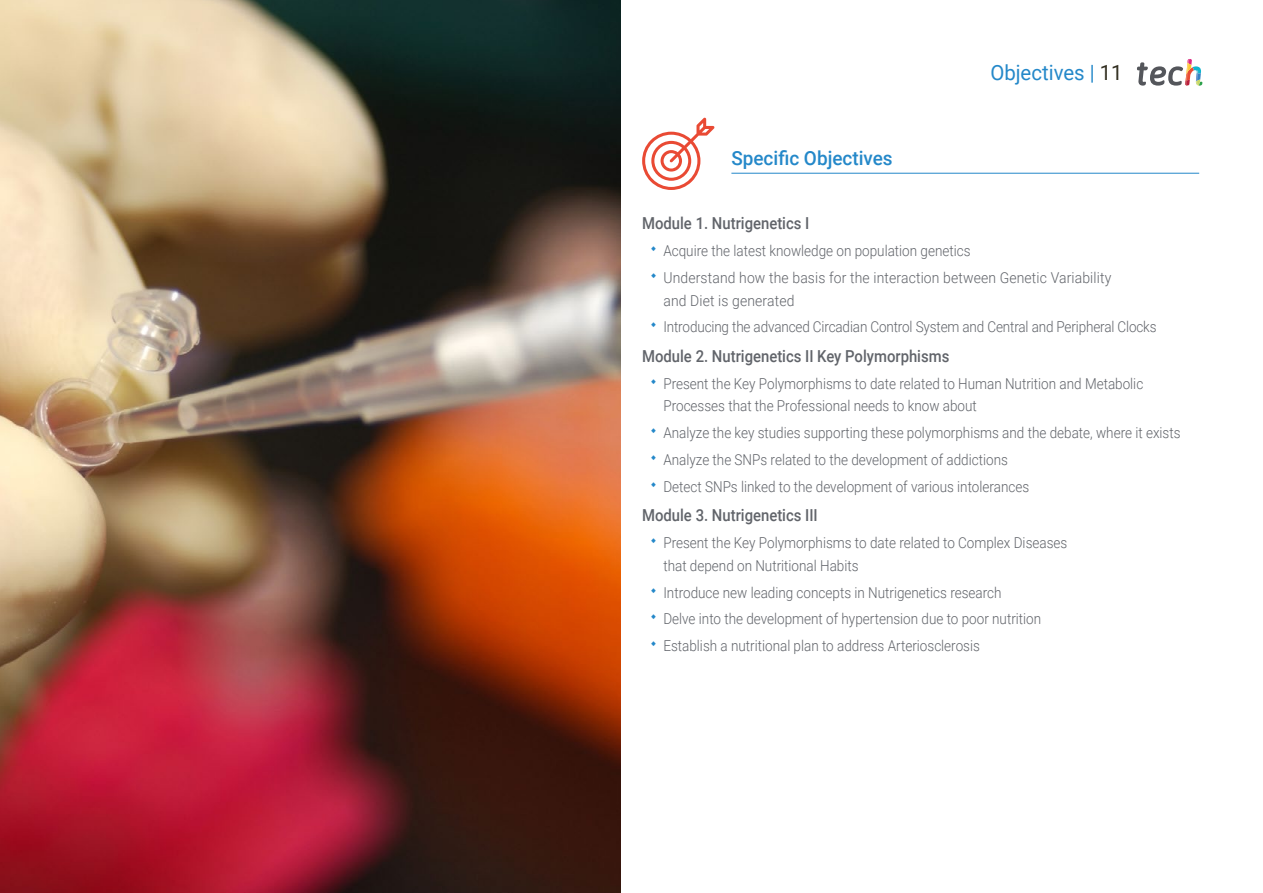
<style>
.page{position:relative;width:1263px;height:893px;background:#fff}
.page>*{position:absolute;margin:0;border:0;box-sizing:border-box;transform-origin:0 0}
.t1{font:21px "Roboto";color:#2488c9}
.t2{font:500 19.5px "Roboto";color:#2488c9}
.t3{font:500 16.5px "Roboto";color:#61646a;scale:.9 1}
.t4{font:300 15px/26.7px "Roboto";color:#61646a;scale:.9 1}
.t5{font:300 15px/26.7px "Roboto";color:#61646a;scale:.93 1}
.s1{color:#312e20}
</style>
<div class="page">
<svg style="left:1137px;top:59px;width:65px;height:27px"></svg>
<img style="left:0;top:0;width:621px;height:893px">
<hr style="left:731px;top:173px;width:468px;height:1px;background:#2488c9">
<svg style="left:642px;top:118px;width:72px;height:72px"></svg>
<h2 class="t2" style="left:731px;top:144px;width:163px">Specific Objectives</h2>
<h1 class="t1" style="left:990px;top:57px;width:134px">Objectives | <span class="s1">11</span></h1>
<p class="t3" style="left:642px;top:212px;width:187px">Module 1. Nutrigenetics I</p>
<p class="t4" style="left:663px;top:237px;width:499px">Acquire the latest knowledge on population genetics<br>Understand how the basis for the interaction between Genetic Variability</p>
<p class="t5" style="left:663px;top:286px;width:532px">and Diet is generated<br>Introducing the advanced Circadian Control System and Central and Peripheral Clocks</p>
<p class="t3" style="left:642px;top:345px;width:343px">Module 2. Nutrigenetics II Key Polymorphisms</p>
<p class="t4" style="left:663px;top:372px;width:535px;line-height:22.5px">Present the Key Polymorphisms to date related to Human Nutrition and Metabolic<br>Processes that the Professional needs to know about</p>
<p class="t4" style="left:663px;top:419px;width:576px">Analyze the key studies supporting these polymorphisms and the debate, where it exists<br>Analyze the SNPs related to the development of addictions<br>Detect SNPs linked to the development of various intolerances</p>
<p class="t3" style="left:642px;top:504px;width:197px">Module 3. Nutrigenetics III</p>
<p class="t4" style="left:663px;top:531px;width:450px;line-height:22.5px">Present the Key Polymorphisms to date related to Complex Diseases that depend on Nutritional Habits</p>
<p class="t4" style="left:663px;top:578px;width:421px">Introduce new leading concepts in Nutrigenetics research<br>Delve into the development of hypertension due to poor nutrition<br>Establish a nutritional plan to address Arteriosclerosis</p>
</div>
